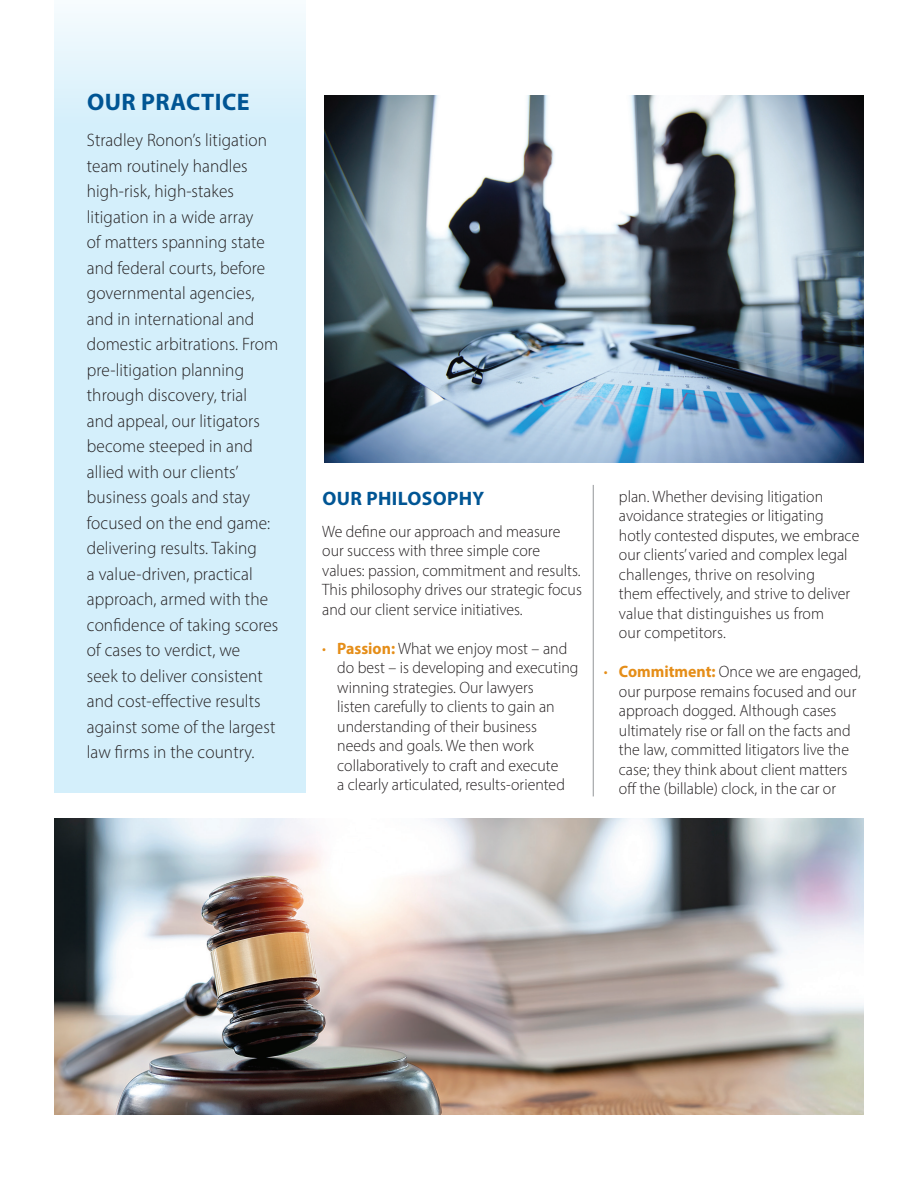
<style>
.page{position:relative;width:918px;height:1188px;background:#fff}
.page>*{position:absolute;margin:0;border:0;box-sizing:border-box;transform-origin:0 0}
.t1{font:700 24px "Myriad Pro";letter-spacing:.02em;color:#005594}
.t2{font:700 19.5px "Myriad Pro";letter-spacing:.02em;color:#005594}
.t3{font:300 18px/25.5px "Myriad Pro";letter-spacing:.005em;color:#231f20;scale:.96 1}
.t4{font:300 16.5px/19.5px "Myriad Pro";color:#231f20;scale:.96 1}
.s1{color:#e58e19}
.s2{font-weight:700;color:#e58e19}
</style>
<div class="page">
<img style="left:54px;top:819px;width:810px;height:296px">
<div style="left:54px;top:0;width:252px;height:793px;background:#d4effb"></div>
<hr style="left:593px;top:485px;width:1px;height:311px;background:#939598">
<img style="left:324px;top:95px;width:540px;height:367px">
<h1 class="t1" style="left:87px;top:86px;width:164px">OUR PRACTICE</h1>
<p class="t3" style="left:87px;top:127px;width:201px">Stradley Ronon’s litigation team routinely handles high-risk, high-stakes litigation in a wide array<br>of matters spanning state and federal courts, before governmental agencies, and in international and domestic arbitrations. From pre-litigation planning through discovery, trial<br>and appeal, our litigators become steeped in and allied with our clients’ business goals and stay focused on the end game: delivering results. Taking<br>a value-driven, practical approach, armed with the confidence of taking scores of cases to verdict, we<br>seek to deliver consistent and cost-effective results against some of the largest law firms in the country.</p>
<p class="t2" style="left:322px;top:486px;width:163px">OUR PHILOSOPHY</p>
<p class="t4" style="left:322px;top:521px;width:272px">We define our approach and measure our success with three simple core values: passion, commitment and results.<br>This philosophy drives our strategic focus and our client service initiatives.</p>
<p class="t4" style="left:337px;top:638px;width:253px;text-indent:-15px"><span class="s1">•</span> <span class="s2">Passion:</span> What we enjoy most – and do best – is developing and executing winning strategies. Our lawyers<br>listen carefully to clients to gain an understanding of their business needs and goals. We then work collaboratively to craft and execute<br>a clearly articulated, results-oriented</p>
<p class="t4" style="left:619px;top:486px;width:252px">plan. Whether devising litigation avoidance strategies or litigating hotly contested disputes, we embrace our clients’ varied and complex legal challenges, thrive on resolving<br>them effectively, and strive to deliver value that distinguishes us from<br>our competitors.</p>
<p class="t4" style="left:619px;top:662px;width:254px;text-indent:-15px"><span class="s1">•</span> <span class="s2">Commitment:</span> Once we are engaged, our purpose remains focused and our approach dogged. Although cases ultimately rise or fall on the facts and the law, committed litigators live the case; they think about client matters off the (billable) clock, in the car or</p>
</div>
